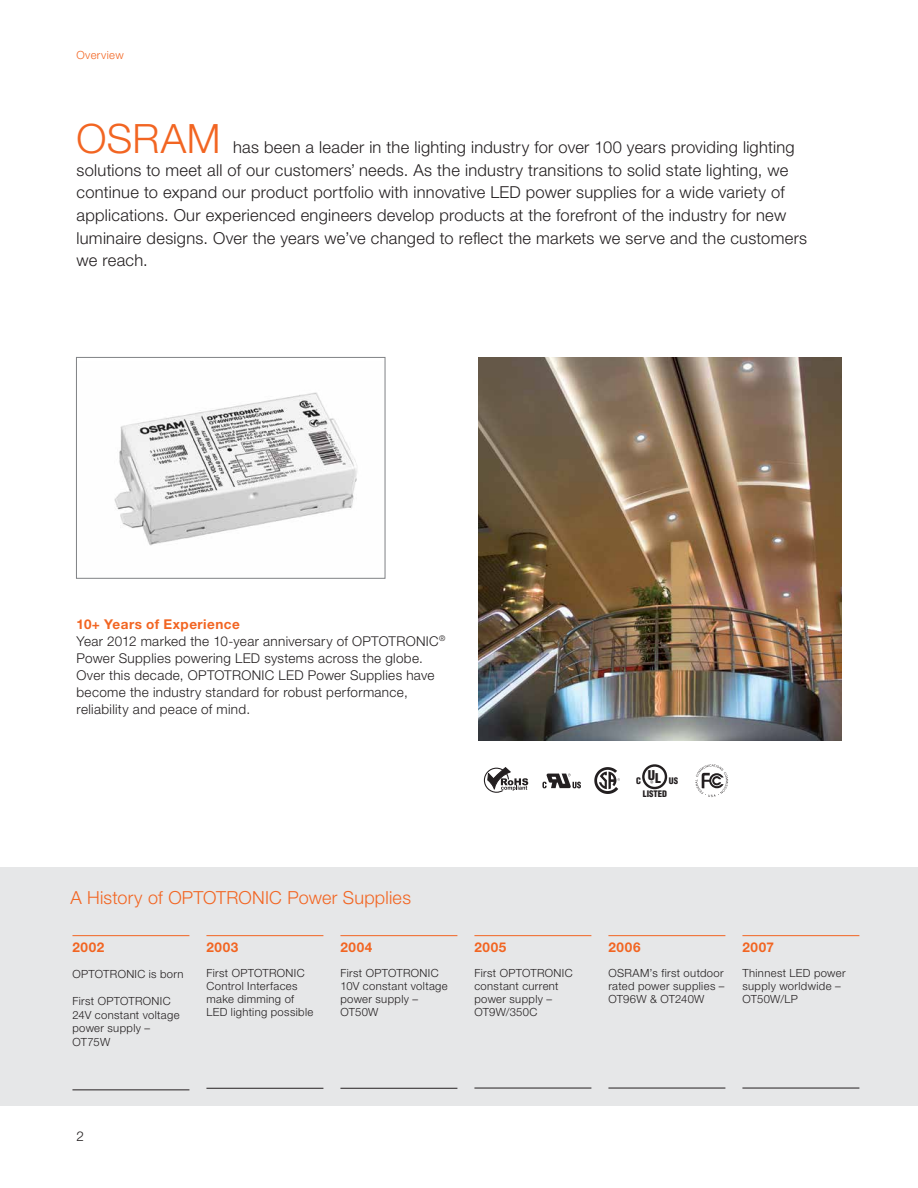
<style>
.page{position:relative;width:918px;height:1188px;background:#fff}
.page>*{position:absolute;margin:0;border:0;box-sizing:border-box;transform-origin:0 0}
.t1{font:300 40.5px "Helvetica Neue LT Pro";letter-spacing:.01em;color:#f26522}
.t2{font:300 18px "Helvetica Neue LT Pro";letter-spacing:.01em;color:#f26522}
.t3{font:300 16.5px/22.6px "Helvetica Neue LT Pro";letter-spacing:.015em;color:#231f20}
.t4{font:300 13.5px/17px "Helvetica Neue LT Pro";letter-spacing:.025em;color:#231f20}
.t5{font:700 13.5px "Helvetica Neue LT Pro";letter-spacing:.045em;color:#f26522}
.t6{font:300 11.25px/12.8px "Helvetica Neue LT Pro";letter-spacing:.03em;color:#231f20}
.t7{font:300 11.25px "Helvetica Neue LT Pro";letter-spacing:.035em;color:#f26522}
.t8{font:900 condensed 8.85px/13.6px "Helvetica";letter-spacing:-.01em;color:#231f20;text-align:center}
.s1{font-weight:700;color:#f26522}
.s2{font-size:13.2px}
</style>
<div class="page">
<div style="left:0;top:867px;width:918px;height:239px;background:#e6e7e8"></div>
<img style="left:114px;top:392px;width:243px;height:154px">
<div style="left:76px;top:357px;width:309px;height:222px;border:1px solid #808285"></div>
<div style="left:642px;top:764px;width:25px;height:25px;border:2px solid #231f20;border-radius:50%"></div>
<svg style="left:695px;top:764px;width:33px;height:33px"></svg>
<img style="left:479px;top:357px;width:362px;height:383px">
<hr style="left:72px;top:935px;width:117px;height:1px;background:#f26522">
<hr style="left:72px;top:1090px;width:117px;height:1px;background:#231f20">
<hr style="left:206px;top:935px;width:117px;height:1px;background:#f26522">
<hr style="left:206px;top:1088px;width:117px;height:1px;background:#231f20">
<hr style="left:340px;top:935px;width:117px;height:1px;background:#f26522">
<hr style="left:340px;top:1088px;width:117px;height:1px;background:#231f20">
<hr style="left:474px;top:935px;width:117px;height:1px;background:#f26522">
<hr style="left:474px;top:1088px;width:117px;height:1px;background:#231f20">
<hr style="left:608px;top:935px;width:117px;height:1px;background:#f26522">
<hr style="left:608px;top:1088px;width:117px;height:1px;background:#231f20">
<hr style="left:742px;top:935px;width:117px;height:1px;background:#f26522">
<hr style="left:742px;top:1088px;width:117px;height:1px;background:#231f20">
<svg style="left:594px;top:767px;width:26px;height:27px"></svg>
<svg style="left:542px;top:774px;width:39px;height:14px"></svg>
<svg style="left:484px;top:768px;width:44px;height:25px"></svg>
<p class="t7" style="left:77px;top:48px;width:49px">Overview</p>
<h1 class="t1" style="left:77px;top:114px;width:146px">OSRAM</h1>
<p class="t3" style="left:77px;top:136px;width:732px;text-indent:156px">has been a leader in the lighting industry for over 100 years providing lighting solutions to meet all of our customers’ needs. As the industry transitions to solid state lighting, we continue to expand our product portfolio with innovative LED power supplies for a wide variety of applications. Our experienced engineers develop products at the forefront of the industry for new luminaire designs. Over the years we’ve changed to reflect the markets we serve and the customers we reach.</p>
<p class="t4" style="left:77px;top:616px;width:370px"><span class="s1">10+ Years of Experience<br></span>Year 2012 marked the 10-year anniversary of OPTOTRONIC<sup>® </sup>Power Supplies powering LED systems across the globe.<br>Over this decade, OPTOTRONIC LED Power Supplies have become the industry standard for robust performance, reliability and peace of mind.</p>
<p class="t8" style="left:636px;top:773px;width:44px">C <sup>U</sup><span class="s2">L</span> US<br>LISTED</p>
<p class="t2" style="left:70px;top:886px;width:342px">A History of OPTOTRONIC Power Supplies</p>
<p class="t5" style="left:72px;top:939px;width:33px">2002</p>
<p class="t6" style="left:72px;top:968px;width:113px">OPTOTRONIC is born</p>
<p class="t6" style="left:72px;top:994px;width:109px;line-height:13.5px">First OPTOTRONIC<br>24V constant voltage power supply –<br>OT75W</p>
<p class="t5" style="left:206px;top:939px;width:34px">2003</p>
<p class="t6" style="left:206px;top:967px;width:108px">First OPTOTRONIC<br>Control Interfaces make dimming of<br>LED lighting possible</p>
<p class="t5" style="left:340px;top:939px;width:33px">2004</p>
<p class="t6" style="left:340px;top:967px;width:109px">First OPTOTRONIC<br>10V constant voltage power supply –<br>OT50W</p>
<p class="t5" style="left:474px;top:939px;width:33px">2005</p>
<p class="t6" style="left:474px;top:967px;width:100px">First OPTOTRONIC constant current power supply –<br>OT9W/350C</p>
<p class="t4" style="left:77px;top:1128px;width:9px">2</p>
<p class="t5" style="left:608px;top:939px;width:34px">2006</p>
<p class="t6" style="left:608px;top:967px;width:118px;text-align:justify">OSRAM’s first outdoor rated power supplies – OT96W &amp; OT240W</p>
<p class="t5" style="left:742px;top:939px;width:33px">2007</p>
<p class="t6" style="left:742px;top:967px;width:105px">Thinnest LED power supply worldwide –<br>OT50W/LP</p>
</div>
